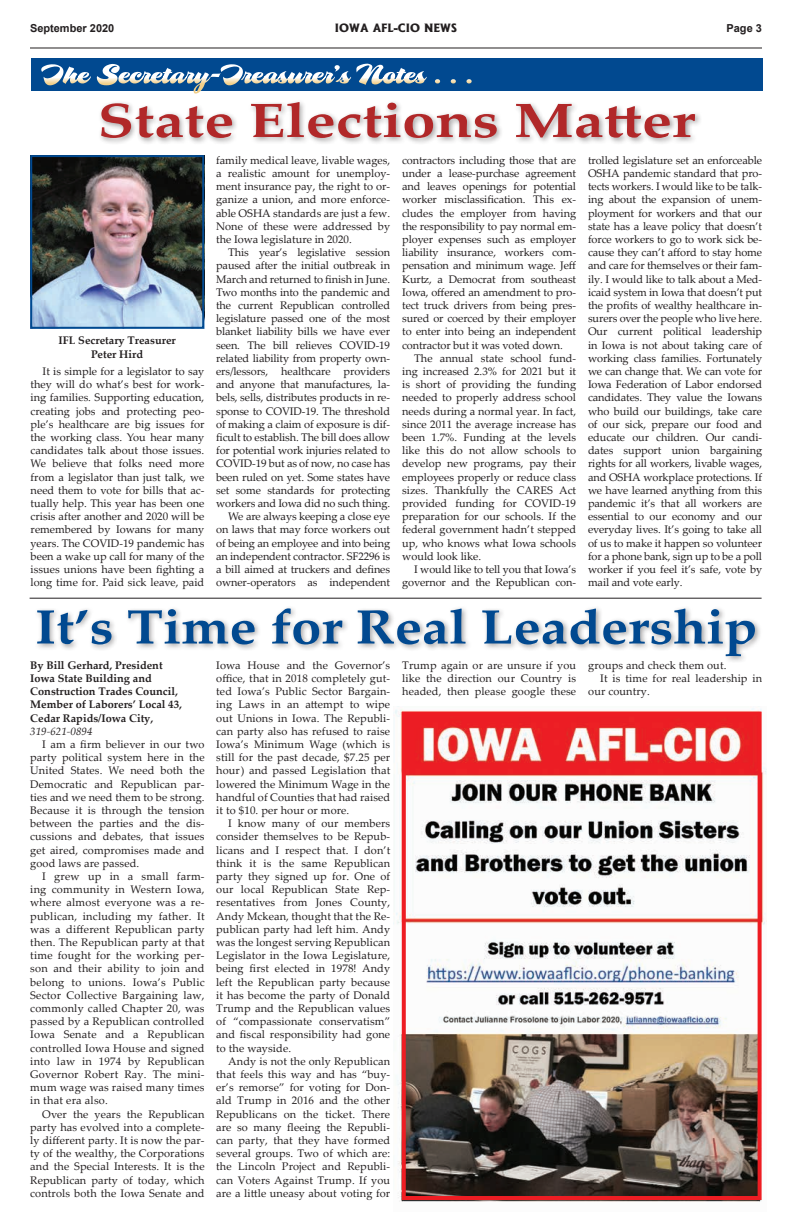
<style>
.page{position:relative;width:792px;height:1224px;background:#fff}
.page>*{position:absolute;margin:0;border:0;box-sizing:border-box;transform-origin:0 0}
.t1{font:700 48px "Palatino Linotype";color:#014990;scale:1.13 1}
.t2{font:700 48px "Palatino Linotype";color:#b12829;scale:1.25 1}
.t3{font:26px "A&S Motherlode";color:#fff;scale:1.2 1}
.t4{font:11px/13.2px "Palatino Linotype";letter-spacing:-.01em;color:#231f20;text-align:justify}
.t5{font:700 11px/13.2px "Palatino Linotype";color:#231f20;text-align:center}
.t6{font:11px "Palatino Linotype";letter-spacing:.01em;color:#231f20}
.t7{font:700 11px "Arial";color:#231f20}
.t8{font:800 11px "Alaska";color:#231f20}
.t9{font:italic 11px "Palatino Linotype";color:#231f20}
</style>
<div class="page">
<hr style="left:30px;top:47px;width:732px;height:1px;background:#231f20">
<hr style="left:30px;top:598px;width:732px;height:1px;background:#231f20">
<div style="left:34px;top:605px;width:728px;height:58px;background:#231f20;opacity:.4"></div>
<img style="left:33px;top:158px;width:168px;height:168px">
<div style="left:30px;top:155px;width:174px;height:174px;border:2px solid #014990"></div>
<div style="left:98px;top:99px;width:604px;height:46px;background:#231f20;opacity:.4"></div>
<div style="left:31px;top:59px;width:732px;height:32px;background:#014990"></div>
<img style="left:395px;top:708px;width:371px;height:494px">
<div style="left:402px;top:712px;width:360px;height:488px;border:4px solid #ee1d23"></div>
<p class="t7" style="left:30px;top:21px;width:86px">September 2020</p>
<p class="t8" style="left:335px;top:21px;width:123px">IOWA AFL-CIO NEWS</p>
<p class="t7" style="left:727px;top:21px;width:37px">Page 3</p>
<h2 class="t3" style="left:42px;top:62px;width:360px">The Secretary-Treasurer's Notes . . .</h2>
<h1 class="t2" style="left:98px;top:87px;width:480px">State Elections Matter</h1>
<p class="t4" style="left:402px;top:153px;width:175px">contractors including those that are under a lease-purchase agreement and leaves openings for potential worker misclassification. This ex&shy;cludes the employer from having the responsibility to pay normal em&shy;ployer expenses such as employer liability insurance, workers com&shy;pensation and minimum wage. Jeff Kurtz, a Democrat from southeast Iowa, offered an amendment to pro&shy;tect truck drivers from being pres&shy;sured or coerced by their employer to enter into being an independent contractor but it was voted down.</p>
<p class="t4" style="left:402px;top:351px;width:175px;text-indent:12px">The annual state school fund&shy;ing increased 2.3% for 2021 but it is short of providing the funding needed to properly address school needs during a normal year. In fact, since 2011 the average increase has been 1.7%. Funding at the levels like this do not allow schools to develop new programs, pay their employees properly or reduce class sizes. Thankfully the CARES Act provided funding for COVID-19 preparation for our schools. If the federal government hadn’t stepped up, who knows what Iowa schools would look like.</p>
<p class="t4" style="left:402px;top:562px;width:175px;text-align:right">I would like to tell you that Iowa’s governor and the Republican con-</p>
<p class="t4" style="left:216px;top:153px;width:176px">family medical leave, livable wages, a realistic amount for unemploy&shy;ment insurance pay, the right to or&shy;ganize a union, and more enforce&shy;able OSHA standards are just a few.<br>None of these were addressed by the Iowa legislature in 2020.</p>
<p class="t4" style="left:216px;top:245px;width:176px;text-align:right">This year’s legislative session paused after the initial outbreak in March and returned to finish in June.<br>Two months into the pandemic and the current Republican controlled legislature passed one of the most blanket liability bills we have ever seen. The bill relieves COVID-19 related liability from property own&shy;ers/lessors, healthcare providers and anyone that manufactures, la&shy;bels, sells, distributes products in re&shy;sponse to COVID-19. The threshold of making a claim of exposure is dif&shy;ficult to establish. The bill does allow for potential work injuries related to COVID-19 but as of now, no case has been ruled on yet. Some states have set some standards for protecting workers and Iowa did no such thing.<br>We are always keeping a close eye on laws that may force workers out of being an employee and into being an independent contractor. SF2296 is a bill aimed at truckers and defines owner-operators as independent</p>
<p class="t4" style="left:588px;top:153px;width:176px">trolled legislature set an enforceable OSHA pandemic standard that pro&shy;tects workers. I would like to be talk&shy;ing about the expansion of unem&shy;ployment for workers and that our state has a leave policy that doesn’t force workers to go to work sick be&shy;cause they can’t afford to stay home and care for themselves or their fam&shy;ily. I would like to talk about a Med&shy;icaid system in Iowa that doesn’t put the profits of wealthy healthcare in&shy;surers over the people who live here.<br>Our current political leadership in Iowa is not about taking care of working class families. Fortunately we can change that. We can vote for Iowa Federation of Labor endorsed candidates. They value the Iowans who build our buildings, take care of our sick, prepare our food and educate our children. Our candi&shy;dates support union bargaining rights for all workers, livable wages, and OSHA workplace protections. If we have learned anything from this pandemic it’s that all workers are essential to our economy and our everyday lives. It’s going to take all of us to make it happen so volunteer for a phone bank, sign up to be a poll worker if you feel it’s safe, vote by mail and vote early.</p>
<p class="t5" style="left:58px;top:334px;width:119px">IFL Secretary Treasurer<br>Peter Hird</p>
<p class="t4" style="left:31px;top:364px;width:175px;text-indent:12px">It is simple for a legislator to say they will do what’s best for work&shy;ing families. Supporting education, creating jobs and protecting peo&shy;ple’s healthcare are big issues for the working class. You hear many candidates talk about those issues.<br>We believe that folks need more from a legislator than just talk, we need them to vote for bills that ac&shy;tually help. This year has been one crisis after another and 2020 will be remembered by Iowans for many years. The COVID-19 pandemic has been a wake up call for many of the issues unions have been fighting a long time for. Paid sick leave, paid</p>
<h1 class="t1" style="left:35px;top:593px;width:641px">It’s Time for Real Leadership</h1>
<p class="t5" style="left:30px;top:658px;width:153px;text-align:left">By Bill Gerhard, President<br>Iowa State Building and<br>Construction Trades Council,<br>Member of Laborers’ Local 43,<br>Cedar Rapids/Iowa City,</p>
<p class="t9" style="left:30px;top:723px;width:64px">319-621-0894</p>
<p class="t4" style="left:30px;top:737px;width:176px;text-indent:12px">I am a firm believer in our two party political system here in the United States. We need both the Democratic and Republican par&shy;ties and we need them to be strong.<br>Because it is through the tension between the parties and the dis&shy;cussions and debates, that issues get aired, compromises made and good laws are passed.</p>
<p class="t4" style="left:30px;top:869px;width:176px;text-indent:12px">I grew up in a small farm&shy;ing community in Western Iowa, where almost everyone was a re&shy;publican, including my father. It was a different Republican party then. The Republican party at that time fought for the working per&shy;son and their ability to join and belong to unions. Iowa’s Public Sector Collective Bargaining law, commonly called Chapter 20, was passed by a Republican controlled Iowa Senate and a Republican controlled Iowa House and signed into law in 1974 by Republican Governor Robert Ray. The mini&shy;mum wage was raised many times in that era also.</p>
<p class="t4" style="left:30px;top:1107px;width:176px;text-indent:12px">Over the years the Republican party has evolved into a complete&shy;ly different party. It is now the par&shy;ty of the wealthy, the Corporations and the Special Interests. It is the Republican party of today, which controls both the Iowa Senate and</p>
<p class="t4" style="left:216px;top:658px;width:176px">Iowa House and the Governor’s office, that in 2018 completely gut&shy;ted Iowa’s Public Sector Bargain&shy;ing Laws in an attempt to wipe out Unions in Iowa. The Republi&shy;can party also has refused to raise Iowa’s Minimum Wage (which is still for the past decade, $7.25 per hour) and passed Legislation that lowered the Minimum Wage in the handful of Counties that had raised it to $10. per hour or more.</p>
<p class="t4" style="left:216px;top:816px;width:176px;text-indent:12px">I know many of our members consider themselves to be Repub&shy;licans and I respect that. I don’t think it is the same Republican party they signed up for. One of our local Republican State Rep&shy;resentatives from Jones County, Andy Mckean, thought that the Re&shy;publican party had left him. Andy was the longest serving Republican Legislator in the Iowa Legislature, being first elected in 1978! Andy left the Republican party because it has become the party of Donald Trump and the Republican values of “compassionate conservatism” and fiscal responsibility had gone to the wayside.</p>
<p class="t4" style="left:216px;top:1054px;width:176px;text-indent:12px">Andy is not the only Republican that feels this way and has “buy&shy;er’s remorse” for voting for Don&shy;ald Trump in 2016 and the other Republicans on the ticket. There are so many fleeing the Republi&shy;can party, that they have formed several groups. Two of which are: the Lincoln Project and Republi&shy;can Voters Against Trump. If you are a little uneasy about voting for</p>
<p class="t4" style="left:402px;top:658px;width:176px">Trump again or are unsure if you like the direction our Country is headed, then please google these</p>
<p class="t6" style="left:588px;top:657px;width:140px">groups and check them out.</p>
<p class="t6" style="left:600px;top:670px;width:164px">It is time for real leadership in</p>
<p class="t6" style="left:588px;top:684px;width:63px">our country.</p>
</div>
